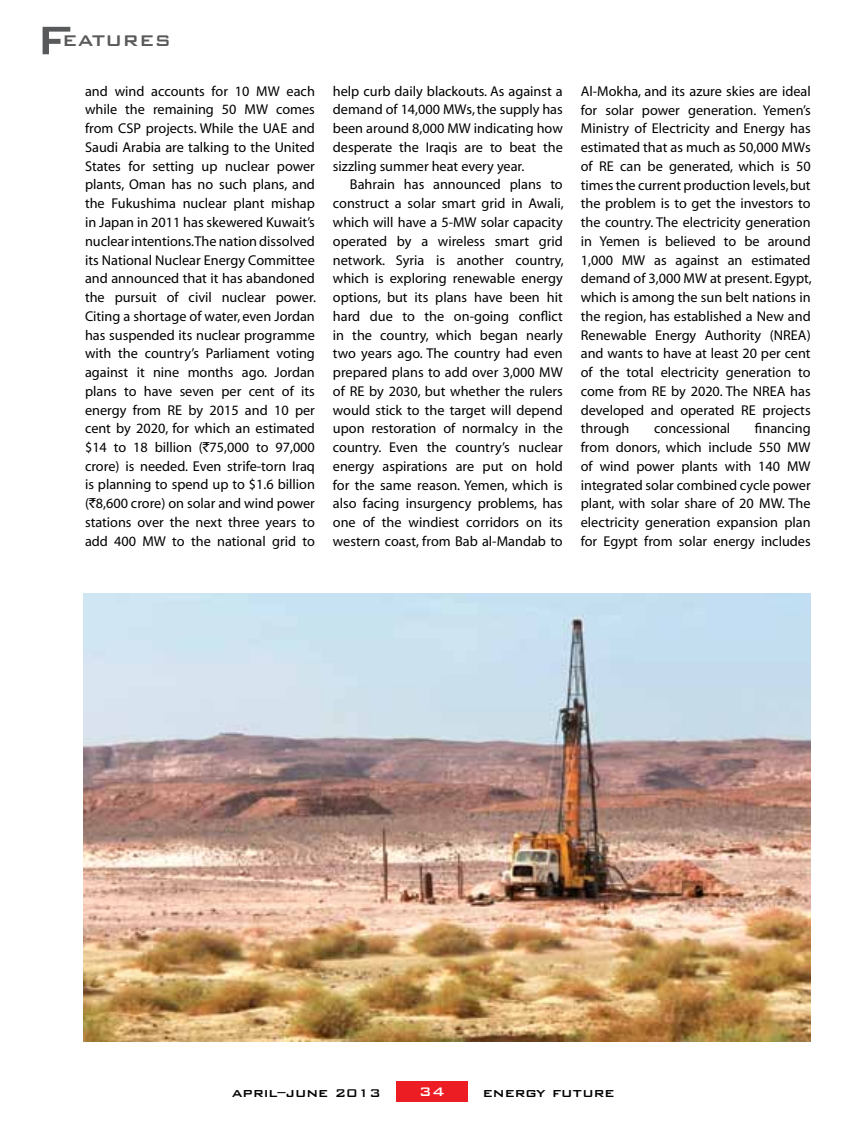
<style>
.page{position:relative;width:864px;height:1134px;background:#fff}
.page>*{position:absolute;margin:0;border:0;box-sizing:border-box;transform-origin:0 0}
.t1{font:500 53.25px "Bank Gothic BT";color:#58595b}
.t2{font:500 20.55px "Bank Gothic BT";color:#58595b}
.t3{font:500 16.5px "Bank Gothic BT";color:#000}
.t4{font:500 16.5px "Bank Gothic BT";color:#fff}
.t5{font:14.25px/18.8px "Myriad";color:#000;text-align:justify}
.s1{font-family:"Rupee Foradian";font-size:13.5px}
.s2{font-size:15px}
</style>
<div class="page">
<div style="left:396px;top:1081px;width:72px;height:21px;background:#ed1d24"></div>
<img style="left:84px;top:594px;width:726px;height:448px">
<h1 class="t1" style="left:36px;top:11px;width:37px">F</h1>
<h2 class="t2" style="left:62px;top:30px;width:111px">eatures</h2>
<p class="t5" style="left:85px;top:82px;width:232px">and wind accounts for 10 MW each while the remaining 50 MW comes from CSP projects. While the UAE and Saudi Arabia are talking to the United States for setting up nuclear power plants, Oman has no such plans, and the Fukushima nuclear plant mishap in Japan in 2011 has skewered Kuwait’s nuclear intentions.The nation dissolved its National Nuclear Energy Committee and announced that it has abandoned the pursuit of civil nuclear power.<br>Citing a shortage of water, even Jordan has suspended its nuclear programme with the country’s Parliament voting against it nine months ago. Jordan plans to have seven per cent of its energy from RE by 2015 and 10 per cent by 2020, for which an estimated $14 to 18 billion (<span class="s1">`</span>75,000 to 97,000 crore) is needed. Even strife-torn Iraq is planning to spend up to $1.6 billion (<span class="s1">`</span>8,600 crore) on solar and wind power stations over the next three years to add 400 MW to the national grid to</p>
<p class="t5" style="left:333px;top:82px;width:231px">help curb daily blackouts. As against a demand of 14,000 MWs, the supply has been around 8,000 MW indicating how desperate the Iraqis are to beat the sizzling summer heat every year.</p>
<p class="t5" style="left:333px;top:176px;width:232px;text-indent:17px">Bahrain has announced plans to construct a solar smart grid in Awali, which will have a 5-MW solar capacity operated by a wireless smart grid network. Syria is another country, which is exploring renewable energy options, but its plans have been hit hard due to the on-going conflict in the country, which began nearly two years ago. The country had even prepared plans to add over 3,000 MW of RE by 2030, but whether the rulers would stick to the target will depend upon restoration of normalcy in the country. Even the country’s nuclear energy aspirations are put on hold for the same reason. Yemen, which is also facing insurgency problems, has one of the windiest corridors on its western coast, from Bab al-Mandab to</p>
<p class="t5" style="left:581px;top:82px;width:232px">Al-Mokha, and its azure skies are ideal for solar power generation. Yemen’s Ministry of Electricity and Energy has estimated that as much as 50,000 MWs of RE can be generated, which is 50 times the current production levels, but the problem is to get the investors to the country. The electricity generation in Yemen is believed to be around 1,000 MW as against an estimated demand of 3,000 MW at present. Egypt, which is among the sun belt nations in the region, has established a New and Renewable Energy Authority (NREA) and wants to have at least 20 per cent of the total electricity generation to come from RE by 2020. The NREA has developed and operated RE projects through</p>
<p class="t5" style="left:581px;top:420px;width:231px;text-indent:174px">financing from donors, which include 550 MW of wind power plants with 140 MW integrated solar combined cycle power plant, with solar share of 20 MW. The electricity generation expansion plan for Egypt from solar energy includes</p>
<p class="t5" style="left:654px;top:420px;width:78px">concessional</p>
<p class="t3" style="left:232px;top:1083px;width:151px">april–june <span class="s2">2013</span></p>
<p class="t4" style="left:419px;top:1082px;width:27px">34</p>
<p class="t3" style="left:483px;top:1083px;width:133px">energy future</p>
</div>
